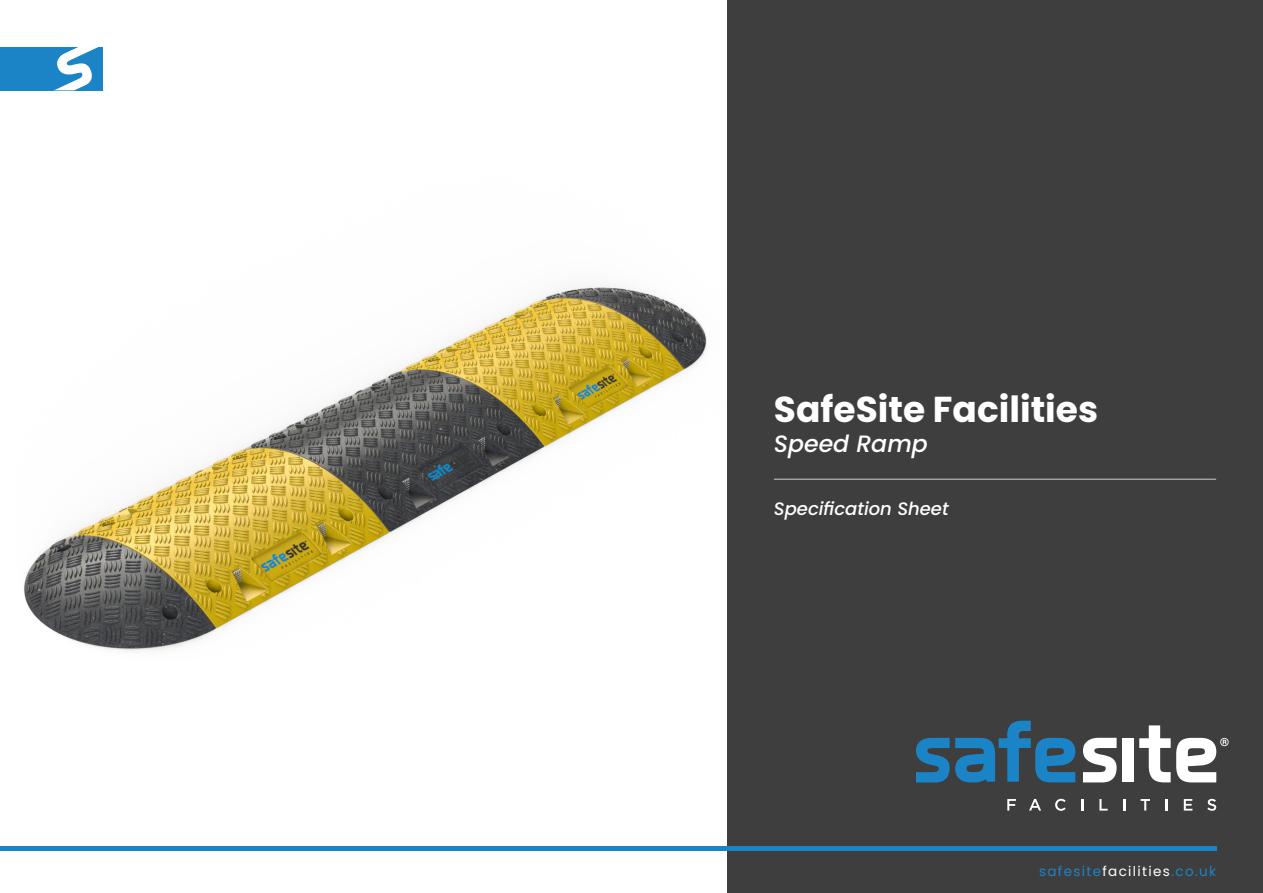
<style>
.page{position:relative;width:1263px;height:893px;background:#fff}
.page>*{position:absolute;margin:0;border:0;box-sizing:border-box;transform-origin:0 0}
.t1{font:700 36px "Poppins";color:#fff}
.t2{font:italic 500 23.7px "Poppins";color:#fff}
.t3{font:italic 500 18px "Poppins";color:#fff}
.t4{font:13.5px "Poppins";letter-spacing:.1em;color:#1b84c6}
.s1{color:#fff}
</style>
<div class="page">
<img style="left:0;top:47px;width:727px;height:804px">
<div style="left:727px;top:0;width:536px;height:893px;background:#3e3e3f"></div>
<div style="left:0;top:47px;width:102px;height:43px;background:#1b84c6"></div>
<svg style="left:55px;top:47px;width:43px;height:43px"></svg>
<svg style="left:916px;top:721px;width:159px;height:61px"></svg>
<div style="left:1122px;top:738px;width:12px;height:43px;background:#fff"></div>
<svg style="left:1083px;top:738px;width:33px;height:44px"></svg>
<svg style="left:1007px;top:799px;width:9px;height:12px"></svg>
<svg style="left:1029px;top:799px;width:12px;height:12px"></svg>
<svg style="left:1055px;top:799px;width:11px;height:12px"></svg>
<svg style="left:1081px;top:799px;width:2px;height:12px"></svg>
<svg style="left:1099px;top:799px;width:8px;height:12px"></svg>
<svg style="left:1123px;top:799px;width:2px;height:12px"></svg>
<svg style="left:1140px;top:799px;width:10px;height:12px"></svg>
<svg style="left:1165px;top:799px;width:2px;height:12px"></svg>
<svg style="left:1184px;top:799px;width:8px;height:12px"></svg>
<svg style="left:1207px;top:799px;width:9px;height:12px"></svg>
<svg style="left:1139px;top:725px;width:89px;height:57px"></svg>
<hr style="left:0;top:846px;width:1216px;height:4px;background:#1b84c6">
<hr style="left:774px;top:479px;width:442px;height:1px;background:#d1d2d4">
<p class="t1" style="left:774px;top:388px;width:326px">SafeSite Facilities</p>
<p class="t2" style="left:774px;top:430px;width:155px">Speed Ramp</p>
<p class="t3" style="left:774px;top:498px;width:176px">Specification Sheet</p>
<p class="t4" style="left:1039px;top:863px;width:179px">safesite<span class="s1">facilities</span>.co.uk</p>
</div>
